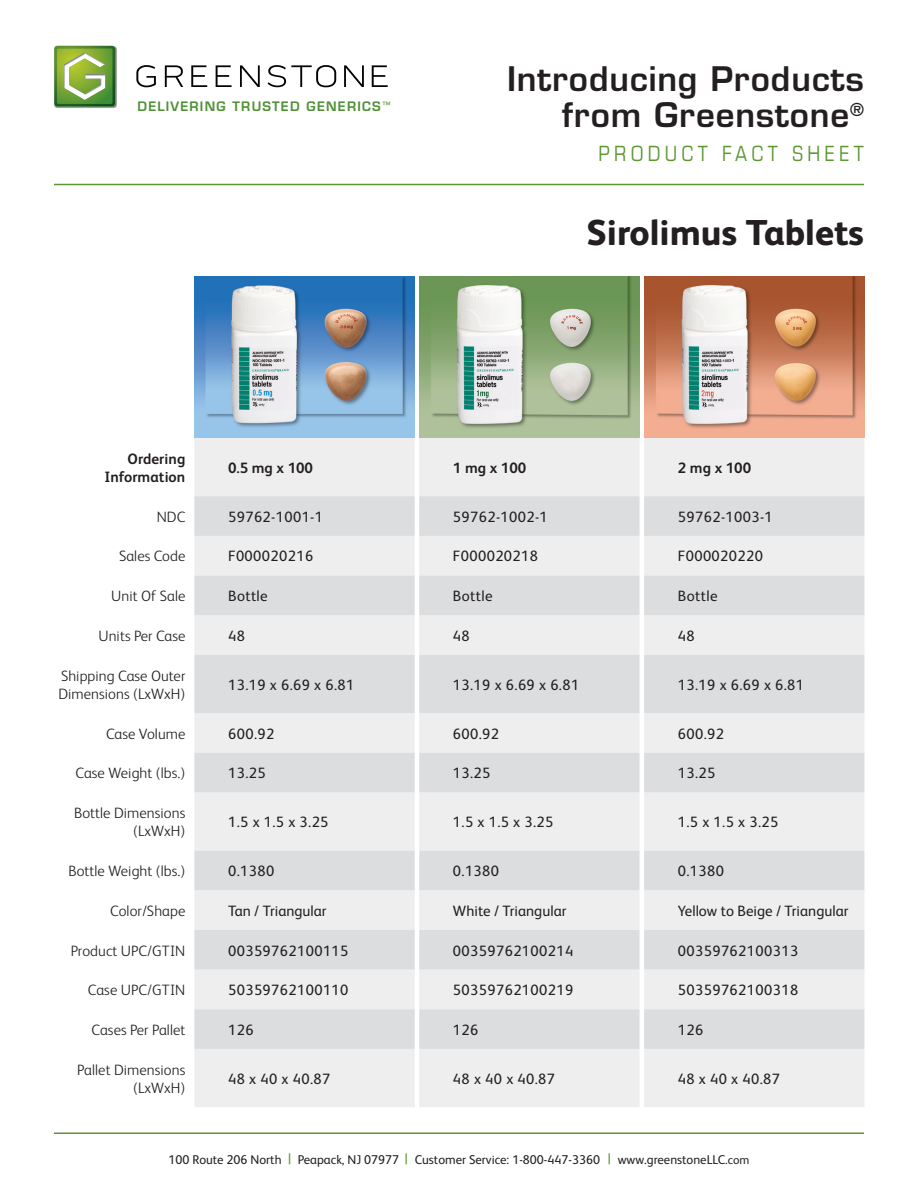
<style>
.page{position:relative;width:918px;height:1188px;background:#fff}
.page>*{position:absolute;margin:0;border:0;box-sizing:border-box;transform-origin:0 0}
.t1{font:800 36px "FS Albert";color:#231f20}
.t2{font:600 33px/36px "Eurostile LT Std";letter-spacing:.025em;color:#231f20;text-align:right}
.t3{font:condensed 21px "Eurostile LT Std";letter-spacing:.2em;color:#5c9731}
.t4{font:15px "FS Albert";letter-spacing:.025em;color:#231f20}
.t5{font:300 15px/18px "FS Albert";letter-spacing:.005em;color:#231f20;text-align:right}
.t6{font:15px "FS Albert";color:#231f20}
.t7{font:700 15px/18px "FS Albert";letter-spacing:.005em;color:#231f20;text-align:right}
.t8{font:12.75px "FS Albert";color:#231f20}
.t9{font:600 12.75px "Eurostile LT Std";letter-spacing:.095em;color:#4f9236}
.s1{font-size:15px;color:#5c9731}
.s2{font-size:12px}
</style>
<div class="page">
<img style="left:54px;top:45px;width:63px;height:63px">
<img style="left:54px;top:46px;width:61px;height:60px">
<img style="left:57px;top:48px;width:54px;height:54px">
<svg style="left:136px;top:65px;width:20px;height:22px"></svg>
<svg style="left:165px;top:65px;width:18px;height:22px"></svg>
<svg style="left:191px;top:65px;width:16px;height:22px"></svg>
<svg style="left:216px;top:65px;width:16px;height:22px"></svg>
<svg style="left:240px;top:65px;width:20px;height:22px"></svg>
<svg style="left:268px;top:65px;width:68px;height:22px"></svg>
<svg style="left:344px;top:65px;width:20px;height:22px"></svg>
<svg style="left:372px;top:65px;width:16px;height:22px"></svg>
<hr style="left:54px;top:184px;width:810px;height:1px;background:#5c9731">
<div style="left:194px;top:438px;width:670px;height:669px;background:#eeeeef"></div>
<svg style="left:194px;top:496px;width:670px;height:553px;background:#e4e5e6"></svg>
<hr style="left:54px;top:1132px;width:810px;height:2px;background:#5c9731">
<img style="left:194px;top:276px;width:221px;height:162px">
<img style="left:419px;top:276px;width:221px;height:162px">
<img style="left:644px;top:276px;width:221px;height:162px">
<p class="t9" style="left:138px;top:98px;width:254px">DELIVERING TRUSTED GENERICS<sup>™</sup></p>
<p class="t2" style="left:507px;top:61px;width:358px">Introducing Products from Greenstone<sup>®</sup></p>
<p class="t3" style="left:599px;top:141px;width:267px">PRODUCT FACT SHEET</p>
<p class="t1" style="left:587px;top:207px;width:279px">Sirolimus Tablets</p>
<p class="t7" style="left:104px;top:449px;width:83px">Ordering<br>Information</p>
<p class="t7" style="left:228px;top:458px;width:86px">0.5 mg x 100</p>
<p class="t7" style="left:453px;top:458px;width:75px">1 mg x 100</p>
<p class="t7" style="left:678px;top:458px;width:75px">2 mg x 100</p>
<p class="t5" style="left:157px;top:507px;width:30px">NDC</p>
<p class="t4" style="left:228px;top:507px;width:96px">59762-1001-1</p>
<p class="t4" style="left:453px;top:507px;width:96px">59762-1002-1</p>
<p class="t4" style="left:678px;top:507px;width:96px">59762-1003-1</p>
<p class="t5" style="left:119px;top:547px;width:68px">Sales Code</p>
<p class="t4" style="left:228px;top:546px;width:87px">F000020216</p>
<p class="t4" style="left:453px;top:546px;width:87px">F000020218</p>
<p class="t4" style="left:678px;top:546px;width:87px">F000020220</p>
<p class="t5" style="left:111px;top:586px;width:76px">Unit Of Sale</p>
<p class="t4" style="left:228px;top:586px;width:41px">Bottle</p>
<p class="t4" style="left:453px;top:586px;width:41px">Bottle</p>
<p class="t4" style="left:678px;top:586px;width:41px">Bottle</p>
<p class="t5" style="left:98px;top:626px;width:88px">Units Per Case</p>
<p class="t4" style="left:228px;top:626px;width:18px">48</p>
<p class="t4" style="left:453px;top:626px;width:18px">48</p>
<p class="t4" style="left:678px;top:626px;width:18px">48</p>
<p class="t5" style="left:58px;top:666px;width:129px;text-align:left">Shipping Case Outer<br>Dimensions (LxWxH)</p>
<p class="t4" style="left:228px;top:675px;width:128px">13.19 x 6.69 x 6.81</p>
<p class="t4" style="left:453px;top:675px;width:128px">13.19 x 6.69 x 6.81</p>
<p class="t4" style="left:678px;top:675px;width:128px">13.19 x 6.69 x 6.81</p>
<p class="t5" style="left:106px;top:724px;width:81px">Case Volume</p>
<p class="t4" style="left:228px;top:724px;width:48px">600.92</p>
<p class="t4" style="left:453px;top:724px;width:48px">600.92</p>
<p class="t4" style="left:678px;top:724px;width:48px">600.92</p>
<p class="t5" style="left:76px;top:764px;width:111px">Case Weight (lbs.)</p>
<p class="t4" style="left:228px;top:763px;width:39px">13.25</p>
<p class="t4" style="left:453px;top:763px;width:39px">13.25</p>
<p class="t4" style="left:678px;top:763px;width:39px">13.25</p>
<p class="t5" style="left:74px;top:803px;width:113px">Bottle Dimensions (LxWxH)</p>
<p class="t4" style="left:228px;top:812px;width:102px">1.5 x 1.5 x 3.25</p>
<p class="t4" style="left:453px;top:812px;width:102px">1.5 x 1.5 x 3.25</p>
<p class="t4" style="left:678px;top:812px;width:102px">1.5 x 1.5 x 3.25</p>
<p class="t5" style="left:68px;top:861px;width:119px">Bottle Weight (lbs.)</p>
<p class="t4" style="left:228px;top:861px;width:48px">0.1380</p>
<p class="t4" style="left:453px;top:861px;width:48px">0.1380</p>
<p class="t4" style="left:678px;top:861px;width:48px">0.1380</p>
<p class="t5" style="left:110px;top:901px;width:77px">Color/Shape</p>
<p class="t6" style="left:228px;top:901px;width:100px">Tan / Triangular</p>
<p class="t6" style="left:453px;top:901px;width:115px">White / Triangular</p>
<p class="t6" style="left:678px;top:901px;width:172px">Yellow to Beige / Triangular</p>
<p class="t5" style="left:71px;top:941px;width:116px">Product UPC/GTIN</p>
<p class="t4" style="left:228px;top:940px;width:122px">00359762100115</p>
<p class="t4" style="left:453px;top:940px;width:122px">00359762100214</p>
<p class="t4" style="left:678px;top:940px;width:122px">00359762100313</p>
<p class="t5" style="left:88px;top:980px;width:99px">Case UPC/GTIN</p>
<p class="t4" style="left:228px;top:980px;width:122px">50359762100110</p>
<p class="t4" style="left:453px;top:980px;width:122px">50359762100219</p>
<p class="t4" style="left:678px;top:980px;width:122px">50359762100318</p>
<p class="t5" style="left:92px;top:1020px;width:95px">Cases Per Pallet</p>
<p class="t4" style="left:228px;top:1020px;width:27px">126</p>
<p class="t4" style="left:453px;top:1020px;width:27px">126</p>
<p class="t4" style="left:678px;top:1020px;width:27px">126</p>
<p class="t5" style="left:77px;top:1060px;width:110px">Pallet Dimensions (LxWxH)</p>
<p class="t4" style="left:228px;top:1069px;width:104px">48 x 40 x 40.87</p>
<p class="t4" style="left:453px;top:1069px;width:104px">48 x 40 x 40.87</p>
<p class="t4" style="left:678px;top:1069px;width:104px">48 x 40 x 40.87</p>
<p class="t8" style="left:169px;top:1151px;width:582px">100 Route 206 North <span class="s1">|</span> Peapack, NJ 07977 <span class="s1">|</span> Customer Service: 1-800-447-3360 <span class="s1">|</span> www.greenstoneLLC.<span class="s2">com</span></p>
</div>
